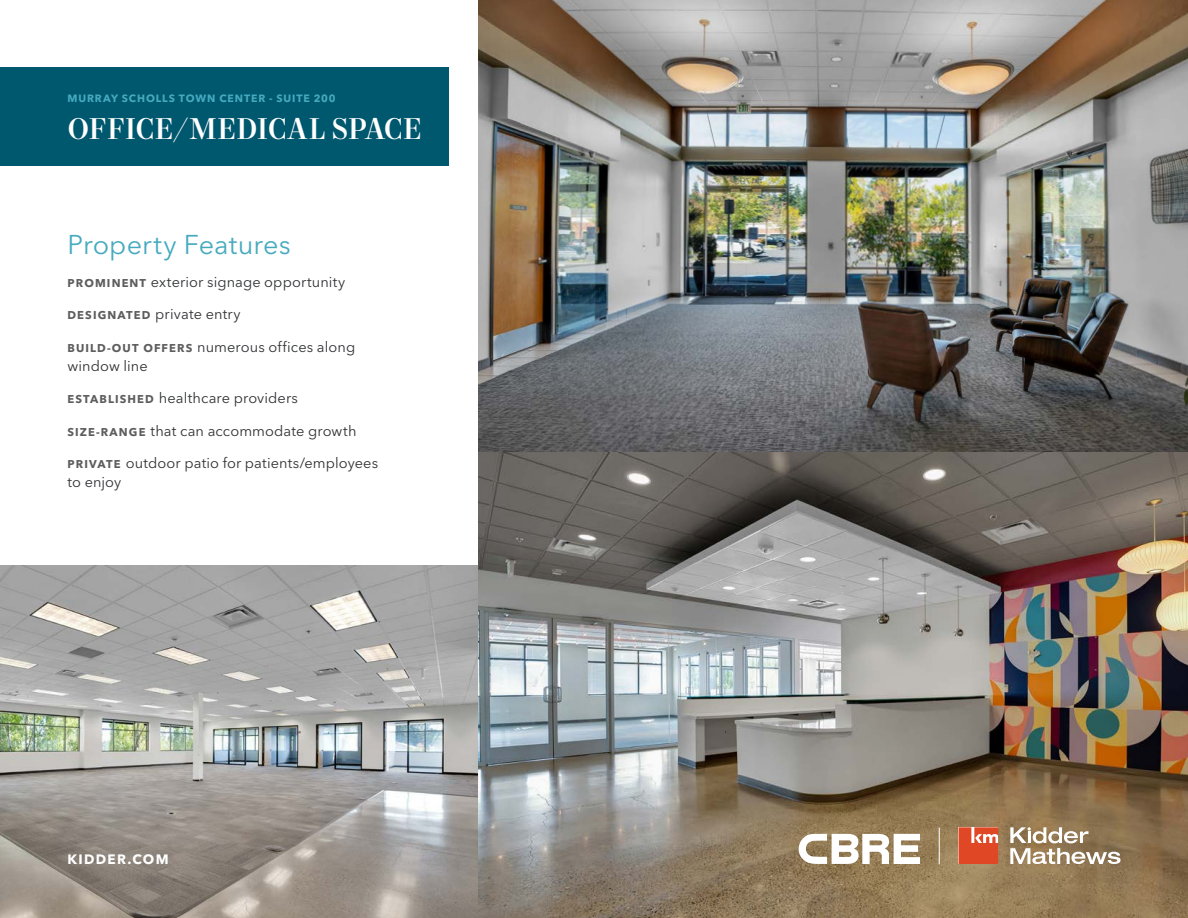
<style>
.page{position:relative;width:1188px;height:918px;background:#fff}
.page>*{position:absolute;margin:0;border:0;box-sizing:border-box;transform-origin:0 0}
.t1{font:500 30px "Mort Modern 09";letter-spacing:-.005em;color:#fff}
.Header_-_Features_-_Alaskan_Blue_Custom-{font:27px "Avenir Next LT Pro";letter-spacing:.005em;color:#46aabf}
.Bullets_-_Centered{font:14.55px/19px "Avenir Next LT Pro";letter-spacing:.005em;color:#313234}
.t2{font:700 13.5px "Avenir Next LT Pro";letter-spacing:.095em;color:#fff}
.t3{font:700 10.5px "Avenir Next LT Pro";letter-spacing:.085em;color:#46aabf}
.s1{font-weight:700;font-size:11.25px;color:#5e5d5d}
</style>
<div class="page">
<img style="left:478px;top:0;width:710px;height:918px">
<img style="left:0;top:566px;width:478px;height:352px">
<hr style="left:939px;top:828px;width:1px;height:36px;background:#fff">
<svg style="left:799px;top:834px;width:121px;height:30px"></svg>
<div style="left:0;top:68px;width:449px;height:98px;background:#00586f"></div>
<div style="left:958px;top:827px;width:40px;height:37px;background:#efa391"></div>
<svg style="left:1010px;top:827px;width:110px;height:37px"></svg>
<svg style="left:959px;top:827px;width:39px;height:37px"></svg>
<p class="t3" style="left:68px;top:92px;width:270px">MURRAY SCHOLLS TOWN CENTER - SUITE 200</p>
<h1 class="t1" style="left:68px;top:110px;width:356px">OFFICE/MEDICAL SPACE</h1>
<p class="Header_-_Features_-_Alaskan_Blue_Custom-" style="left:68px;top:229px;width:225px">Property Features</p>
<p class="Bullets_-_Centered" style="left:68px;top:272px;width:279px"><span class="s1">PROMINENT</span> exterior signage opportunity</p>
<p class="Bullets_-_Centered" style="left:68px;top:305px;width:175px"><span class="s1">DESIGNATED</span> private entry</p>
<p class="Bullets_-_Centered" style="left:68px;top:337px;width:289px"><span class="s1">BUILD-OUT OFFERS</span> numerous offices along window line</p>
<p class="Bullets_-_Centered" style="left:68px;top:389px;width:232px"><span class="s1">ESTABLISHED</span> healthcare providers</p>
<p class="Bullets_-_Centered" style="left:68px;top:421px;width:290px"><span class="s1">SIZE-RANGE</span> that can accommodate growth</p>
<p class="Bullets_-_Centered" style="left:68px;top:454px;width:312px"><span class="s1">PRIVATE</span> outdoor patio for patients/employees to enjoy</p>
<p class="t2" style="left:68px;top:851px;width:103px">KIDDER.COM</p>
</div>
